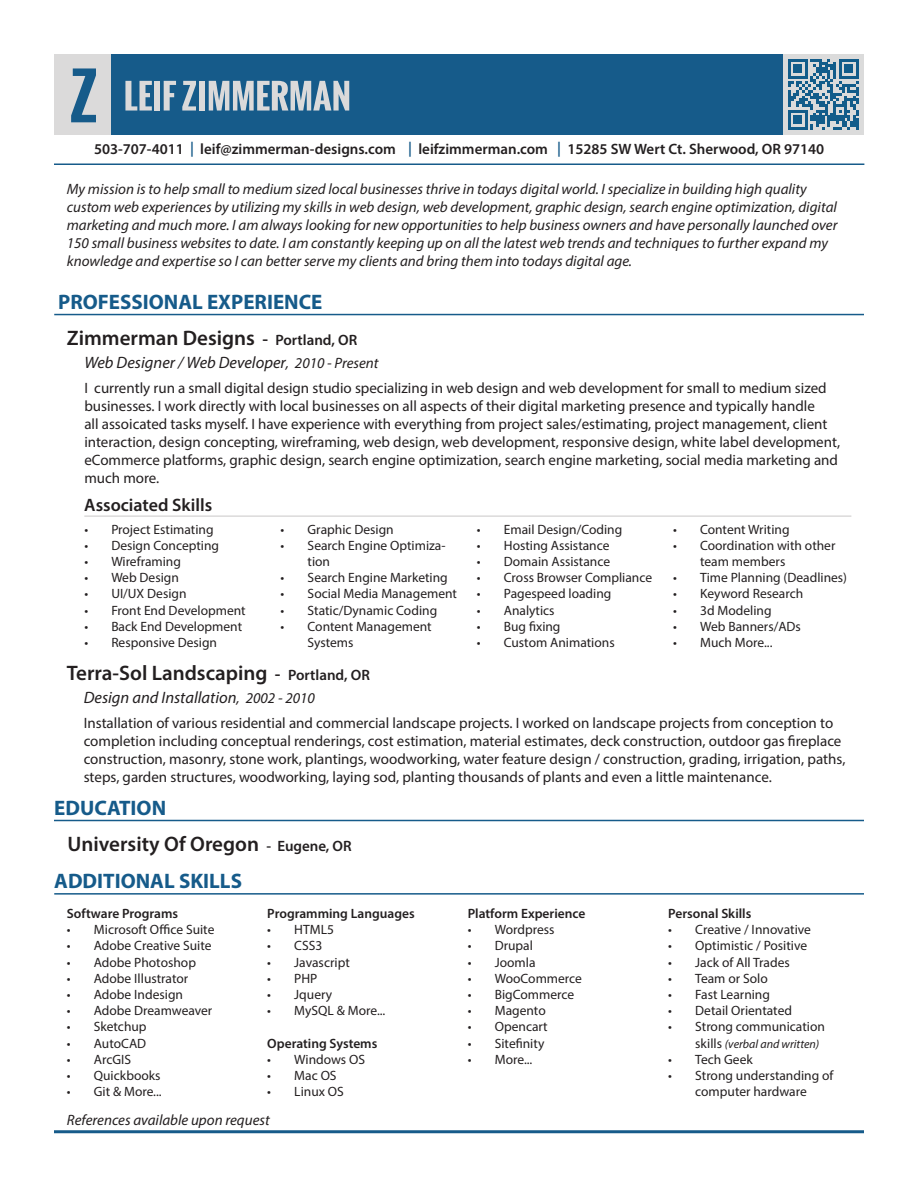
<style>
.page{position:relative;width:918px;height:1188px;background:#fff}
.page>*{position:absolute;margin:0;border:0;box-sizing:border-box;transform-origin:0 0}
.t1{font:600 21px "Myriad Pro";color:#231f20}
.t2{font:700 21px "Myriad Pro";color:#165b8a}
.t3{font:600 18px "Myriad Pro";color:#231f20}
.t4{font:italic 16.5px "Myriad Pro";color:#231f20}
.t5{font:15px/18px "Myriad Pro";color:#231f20}
.t6{font:italic 15px/18px "Myriad Pro";color:#231f20}
.t7{font:600 15px "Myriad Pro";color:#231f20}
.t8{font:13.5px/16.2px "Myriad Pro";color:#231f20}
.t9{font:600 13.5px "Myriad Pro";color:#231f20}
.t10{font:italic 12px "Myriad Pro";color:#231f20}
.s1{color:#165b8a}
.s2{font-size:18px}
.s3{font-size:15px}
.s4{font-style:normal;font-size:13.5px}
</style>
<div class="page">
<div style="left:54px;top:54px;width:58px;height:81px;background:#dbdada"></div>
<div style="left:112px;top:54px;width:752px;height:81px;background:#165b8a"></div>
<svg style="left:71px;top:68px;width:25px;height:54px"></svg>
<svg style="left:125px;top:81px;width:27px;height:30px"></svg>
<div style="left:154px;top:81px;width:6px;height:30px;background:#dbdada"></div>
<svg style="left:164px;top:81px;width:12px;height:30px"></svg>
<svg style="left:182px;top:81px;width:14px;height:30px"></svg>
<div style="left:199px;top:81px;width:6px;height:30px;background:#dbdada"></div>
<svg style="left:209px;top:81px;width:140px;height:30px"></svg>
<hr style="left:54px;top:164px;width:810px;height:1px;background:#165b8a">
<hr style="left:54px;top:1130px;width:810px;height:3px;background:#165b8a">
<hr style="left:54px;top:314px;width:810px;height:1px;background:#165b8a">
<hr style="left:54px;top:820px;width:810px;height:1px;background:#165b8a">
<hr style="left:54px;top:893px;width:810px;height:2px;background:#165b8a">
<hr style="left:84px;top:515px;width:767px;height:2px;background:#dbdada">
<div style="left:783px;top:54px;width:81px;height:81px;background:#dbdbdb"></div>
<svg style="left:788px;top:59px;width:71px;height:71px"></svg>
<p class="t7" style="left:94px;top:139px;width:732px">503-707-4011 <span class="s1">|</span> leif@zimmerman-designs.com <span class="s1">|</span> leifzimmerman.com <span class="s1">|</span> 15285 SW Wert Ct. Sherwood, OR 97140</p>
<p class="t6" style="left:67px;top:179px;width:772px">My mission is to help small to medium sized local businesses thrive in todays digital world. I specialize in building high quality custom web experiences by utilizing my skills in web design, web development, graphic design, search engine optimization, digital marketing and much more. I am always looking for new opportunities to help business owners and have personally launched over 150 small business websites to date. I am constantly keeping up on all the latest web trends and techniques to further expand my knowledge and expertise so I can better serve my clients and bring them into todays digital age.</p>
<p class="t2" style="left:58px;top:288px;width:266px">PROFESSIONAL EXPERIENCE</p>
<p class="t1" style="left:67px;top:325px;width:292px">Zimmerman Designs <span class="s2">-</span> <span class="s3">Portland, OR</span></p>
<p class="t4" style="left:84px;top:352px;width:296px">Web Designer / Web Developer<span class="s3">, 2010 - Present</span></p>
<p class="t5" style="left:84px;top:379px;width:757px">I currently run a small digital design studio specializing in web design and web development for small to medium sized businesses. I work directly with local businesses on all aspects of their digital marketing presence and typically handle<br>all assoicated tasks myself. I have experience with everything from project sales/estimating, project management, client interaction, design concepting, wireframing, web design, web development, responsive design, white label development, eCommerce platforms, graphic design, search engine optimization, search engine marketing, social media marketing and much more.</p>
<p class="t3" style="left:84px;top:494px;width:129px">Associated Skills</p>
<p class="t8" style="left:84px;top:521px;width:131px">• Project Estimating</p>
<p class="t8" style="left:84px;top:537px;width:136px">• Design Concepting</p>
<p class="t8" style="left:84px;top:553px;width:98px">• Wireframing</p>
<p class="t8" style="left:84px;top:569px;width:96px">• Web Design</p>
<p class="t8" style="left:84px;top:586px;width:104px">• UI/UX Design</p>
<p class="t8" style="left:84px;top:602px;width:163px">• Front End Development</p>
<p class="t8" style="left:84px;top:618px;width:159px">• Back End Development</p>
<p class="t8" style="left:84px;top:634px;width:134px">• Responsive Design</p>
<p class="t8" style="left:281px;top:521px;width:115px">• Graphic Design</p>
<p class="t8" style="left:308px;top:537px;width:140px;text-indent:-27px">• Search Engine Optimiza&shy;tion</p>
<p class="t8" style="left:281px;top:569px;width:169px">• Search Engine Marketing</p>
<p class="t8" style="left:281px;top:586px;width:178px">• Social Media Management</p>
<p class="t8" style="left:281px;top:602px;width:158px">• Static/Dynamic Coding</p>
<p class="t8" style="left:308px;top:618px;width:126px;text-indent:-27px">• Content Management<br>Systems</p>
<p class="t1" style="left:67px;top:660px;width:305px">Terra-Sol Landscaping <span class="s2">-</span> <span class="s3">Portland, OR</span></p>
<p class="t4" style="left:84px;top:687px;width:233px">Design and Installation<span class="s3">, 2002 - 2010</span></p>
<p class="t8" style="left:477px;top:521px;width:147px">• Email Design/Coding</p>
<p class="t8" style="left:477px;top:537px;width:134px">• Hosting Assistance</p>
<p class="t8" style="left:477px;top:553px;width:135px">• Domain Assistance</p>
<p class="t8" style="left:477px;top:569px;width:177px">• Cross Browser Compliance</p>
<p class="t8" style="left:477px;top:586px;width:136px">• Pagespeed loading</p>
<p class="t8" style="left:477px;top:602px;width:79px">• Analytics</p>
<p class="t8" style="left:477px;top:618px;width:85px">• Bug fixing</p>
<p class="t8" style="left:477px;top:634px;width:139px">• Custom Animations</p>
<p class="t8" style="left:673px;top:521px;width:118px">• Content Writing</p>
<p class="t8" style="left:700px;top:537px;width:137px;text-indent:-27px">• Coordination with other team members</p>
<p class="t8" style="left:673px;top:569px;width:175px">• Time Planning (Deadlines)</p>
<p class="t8" style="left:673px;top:586px;width:132px">• Keyword Research</p>
<p class="t8" style="left:673px;top:602px;width:100px">• 3d Modeling</p>
<p class="t8" style="left:673px;top:618px;width:129px">• Web Banners/ADs</p>
<p class="t8" style="left:673px;top:634px;width:101px">• Much More...</p>
<p class="t5" style="left:84px;top:713px;width:763px">Installation of various residential and commercial landscape projects. I worked on landscape projects from conception to completion including conceptual renderings, cost estimation, material estimates, deck construction, outdoor gas fireplace construction, masonry, stone work, plantings, woodworking, water feature design / construction, grading, irrigation, paths, steps, garden structures, woodworking, laying sod, planting thousands of plants and even a little maintenance.</p>
<p class="t2" style="left:54px;top:794px;width:113px">EDUCATION</p>
<p class="t1" style="left:68px;top:830px;width:286px">University Of Oregon <span class="s3">- Eugene, OR</span></p>
<p class="t2" style="left:54px;top:868px;width:189px">ADDITIONAL SKILLS</p>
<p class="t9" style="left:67px;top:905px;width:113px">Software Programs</p>
<p class="t8" style="left:67px;top:921px;width:149px">• Microsoft Office Suite</p>
<p class="t8" style="left:67px;top:937px;width:146px">• Adobe Creative Suite</p>
<p class="t8" style="left:67px;top:954px;width:131px">• Adobe Photoshop</p>
<p class="t8" style="left:67px;top:970px;width:123px">• Adobe Illustrator</p>
<p class="t8" style="left:67px;top:986px;width:118px">• Adobe Indesign</p>
<p class="t8" style="left:67px;top:1002px;width:147px">• Adobe Dreamweaver</p>
<p class="t8" style="left:67px;top:1018px;width:81px">• Sketchup</p>
<p class="t8" style="left:67px;top:1035px;width:81px">• AutoCAD</p>
<p class="t8" style="left:67px;top:1051px;width:66px">• ArcGIS</p>
<p class="t8" style="left:67px;top:1067px;width:95px">• Quickbooks</p>
<p class="t8" style="left:67px;top:1083px;width:96px">• Git &amp; More...</p>
<p class="t9" style="left:267px;top:905px;width:149px">Programming Languages</p>
<p class="t8" style="left:267px;top:921px;width:68px">• HTML5</p>
<p class="t8" style="left:267px;top:937px;width:57px">• CSS3</p>
<p class="t8" style="left:267px;top:954px;width:84px">• Javascript</p>
<p class="t8" style="left:267px;top:970px;width:52px">• PHP</p>
<p class="t8" style="left:267px;top:986px;width:66px">• Jquery</p>
<p class="t8" style="left:267px;top:1002px;width:120px">• MySQL &amp; More...</p>
<p class="t9" style="left:267px;top:1034px;width:112px">Operating Systems</p>
<p class="t8" style="left:267px;top:1051px;width:99px">• Windows OS</p>
<p class="t8" style="left:267px;top:1067px;width:71px">• Mac OS</p>
<p class="t8" style="left:267px;top:1083px;width:78px">• Linux OS</p>
<p class="t6" style="left:67px;top:1111px;width:204px">References available upon request</p>
<p class="t9" style="left:468px;top:905px;width:119px">Platform Experience</p>
<p class="t8" style="left:468px;top:921px;width:88px">• Wordpress</p>
<p class="t8" style="left:468px;top:937px;width:67px">• Drupal</p>
<p class="t8" style="left:468px;top:954px;width:69px">• Joomla</p>
<p class="t8" style="left:468px;top:970px;width:116px">• WooCommerce</p>
<p class="t8" style="left:468px;top:986px;width:108px">• BigCommerce</p>
<p class="t8" style="left:468px;top:1002px;width:79px">• Magento</p>
<p class="t8" style="left:468px;top:1018px;width:81px">• Opencart</p>
<p class="t8" style="left:468px;top:1035px;width:78px">• Sitefinity</p>
<p class="t8" style="left:468px;top:1051px;width:66px">• More...</p>
<p class="t9" style="left:668px;top:905px;width:85px">Personal Skills</p>
<p class="t8" style="left:668px;top:921px;width:144px">• Creative / Innovative</p>
<p class="t8" style="left:668px;top:937px;width:140px">• Optimistic / Positive</p>
<p class="t8" style="left:668px;top:954px;width:123px">• Jack of All Trades</p>
<p class="t8" style="left:668px;top:970px;width:101px">• Team or Solo</p>
<p class="t8" style="left:668px;top:986px;width:103px">• Fast Learning</p>
<p class="t8" style="left:668px;top:1002px;width:125px">• Detail Orientated</p>
<p class="t8" style="left:668px;top:1018px;width:158px">• Strong communication</p>
<p class="t10" style="left:695px;top:1036px;width:126px"><span class="s4">skills</span> (verbal and written)</p>
<p class="t8" style="left:668px;top:1051px;width:86px">• Tech Geek</p>
<p class="t8" style="left:668px;top:1067px;width:167px;text-align:center">• Strong understanding of computer hardware</p>
</div>
